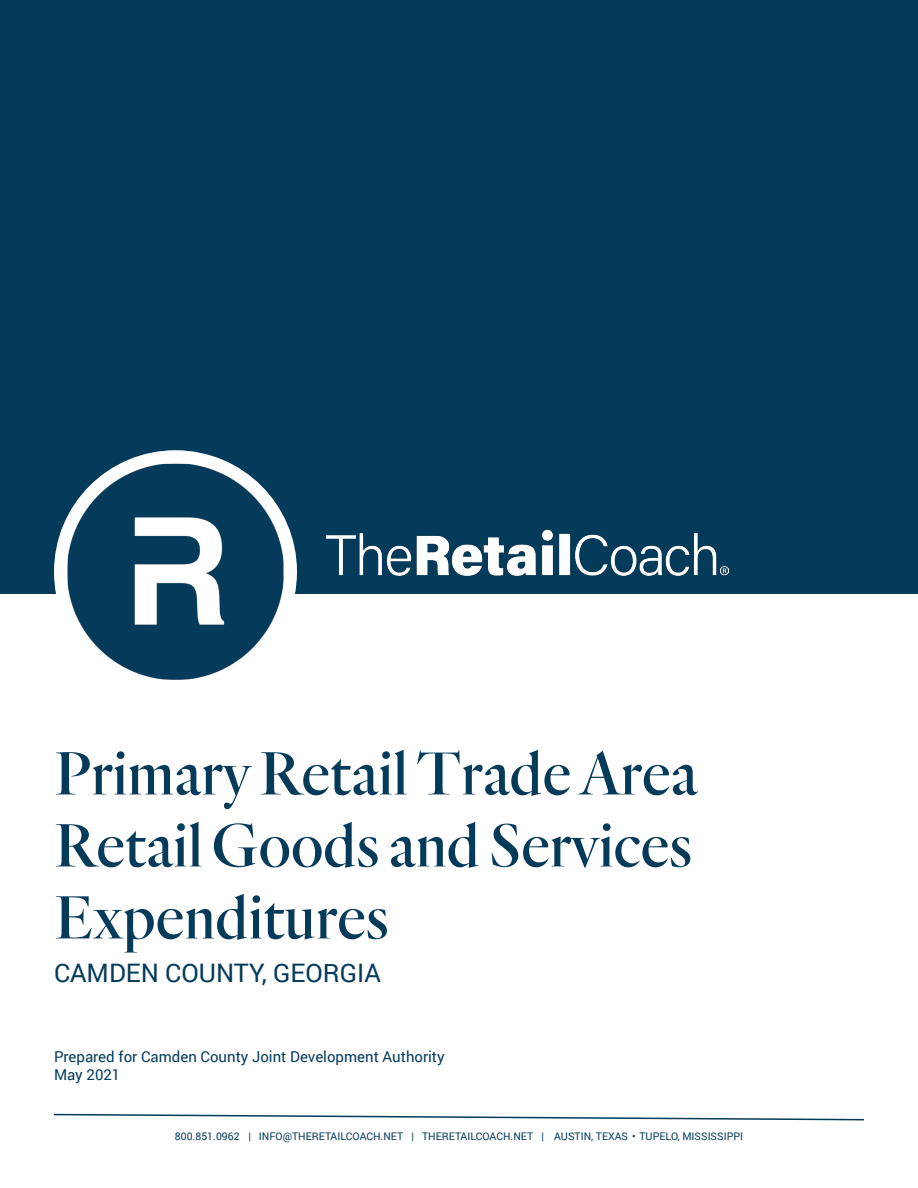
<style>
.page{position:relative;width:918px;height:1188px;background:#fff}
.page>*{position:absolute;margin:0;border:0;box-sizing:border-box;transform-origin:0 0}
.t1{font:63px/72px "TRC Quarto Regular";color:#043a5a}
.t2{font:25.5px "Roboto";color:#043a5a}
.t3{font:15px "Roboto";color:#043a5a}
.t4{font:10.5px "Roboto";color:#043a5a}
</style>
<div class="page">
<svg style="left:54px;top:1113px;width:810px;height:8px"></svg>
<div style="left:0;top:0;width:918px;height:594px;background:#043a5a"></div>
<div style="left:54px;top:450px;width:243px;height:243px;background:#fff;border-radius:50%"></div>
<img style="left:68px;top:464px;width:216px;height:216px">
<img style="left:326px;top:529px;width:403px;height:47px">
<p class="t1" style="left:54px;top:738px;width:645px">Primary Retail Trade Area</p>
<p class="t1" style="left:54px;top:810px;width:640px">Retail Goods and Services<br>Expenditures</p>
<p class="t2" style="left:54px;top:955px;width:328px">CAMDEN COUNTY, GEORGIA</p>
<p class="t3" style="left:54px;top:1046px;width:392px">Prepared for Camden County Joint Development Authority</p>
<p class="t3" style="left:54px;top:1064px;width:68px">May 2021</p>
<p class="t4" style="left:175px;top:1128px;width:570px">800.851.0962 | INFO@THERETAILCOACH.NET | THERETAILCOACH.NET | AUSTIN, TEXAS • TUPELO, MISSISSIPPI</p>
</div>
